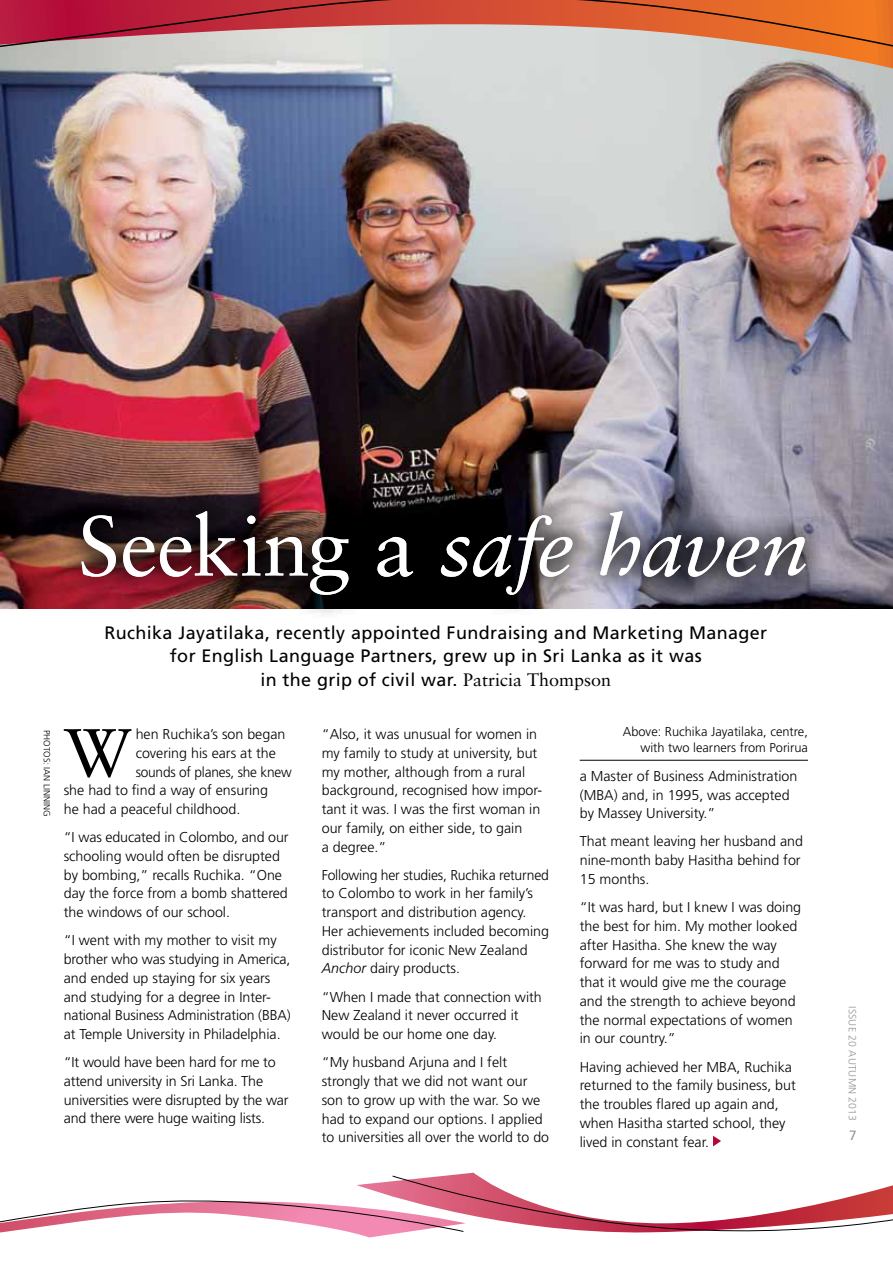
<style>
.page{position:relative;width:893px;height:1263px;background:#fff}
.page>*{position:absolute;margin:0;border:0;box-sizing:border-box;transform-origin:0 0}
.t1{font:italic 84.6px "Sabon MC";letter-spacing:-.025em;color:#fff}
.t2{font:67.95px "Sabon MC";color:#000}
.t3{font:18px/23.2px "Frutiger";letter-spacing:.02em;color:#000;text-align:center}
.t4{font:300 14.25px/18.8px "Frutiger";color:#000}
.t5{font:300 14.25px "Frutiger";color:#000;scale:.96 1}
.t6{font:13.5px "Frutiger";color:#939598}
.t7{font:300 12.9px/17px "Frutiger";color:#000;text-align:right}
.t8{font:300 10.5px "Frutiger";letter-spacing:.02em;color:#939598}
.t9{font:300 9px "Frutiger";color:#000}
.s1{font-style:normal}
.s2{font-family:"Sabon MC"}
.s3{font-style:italic}
</style>
<div class="page">
<svg style="left:464px;top:1173px;width:429px;height:60px"></svg>
<svg style="left:0;top:1173px;width:464px;height:65px"></svg>
<img style="left:1px;top:187px;width:892px;height:421px">
<img style="left:59px;top:489px;width:769px;height:124px">
<svg style="left:713px;top:1136px;width:8px;height:10px"></svg>
<img style="left:0;top:0;width:893px;height:187px">
<hr style="left:580px;top:760px;width:228px;height:1px;background:#000">
<h1 class="t1" style="left:78px;top:497px;width:732px"><span class="s1">Seeking a</span> saƒe haven</h1>
<p class="t3" style="left:104px;top:621px;width:664px">Ruchika Jayatilaka, recently appointed Fundraising and Marketing Manager for English Language Partners, grew up in Sri Lanka as it was<br>in the grip of civil war. <span class="s2">Patricia Thompson</span></p>
<p class="t9" style="left:52px;top:730px;width:88px;rotate:90deg">Photos: Ian Linning</p>
<p class="t7" style="left:623px;top:723px;width:187px">Above: Ruchika Jayatilaka, centre, with two learners from Porirua</p>
<p class="t4" style="left:322px;top:725px;width:222px">“Also, it was unusual for women in my family to study at university, but my mother, although from a rural background, recognised how impor&shy;tant it was. I was the first woman in our family, on either side, to gain<br>a degree.”</p>
<p class="t4" style="left:322px;top:865px;width:229px">Following her studies, Ruchika returned to Colombo to work in her family’s transport and distribution agency.<br>Her achievements included becoming distributor for iconic New Zealand <span class="s3">Anchor</span> dairy products.</p>
<p class="t4" style="left:322px;top:987px;width:222px">“When I made that connection with<br>New Zealand it never occurred it would be our home one day.</p>
<p class="t4" style="left:322px;top:1053px;width:229px">“My husband Arjuna and I felt strongly that we did not want our son to grow up with the war. So we had to expand our options. I applied to universities all over the world to do</p>
<h2 class="t2" style="left:64px;top:712px;width:69px">W</h2>
<p class="t4" style="left:136px;top:725px;width:151px">hen Ruchika’s son began</p>
<p class="t4" style="left:136px;top:743px;width:142px">covering his ears at the</p>
<p class="t5" style="left:136px;top:763px;width:164px">sounds of planes, she knew</p>
<p class="t4" style="left:64px;top:781px;width:206px">she had to find a way of ensuring</p>
<p class="t4" style="left:64px;top:800px;width:178px">he had a peaceful childhood.</p>
<p class="t4" style="left:64px;top:828px;width:226px">“I was educated in Colombo, and our schooling would often be disrupted by bombing,” recalls Ruchika. “One day the force from a bomb shattered the windows of our school.</p>
<p class="t4" style="left:64px;top:931px;width:228px">“I went with my mother to visit my brother who was studying in America, and ended up staying for six years and studying for a degree in Inter&shy;national Business Administration (BBA) at Temple U niversity in Philadelphia.</p>
<p class="t4" style="left:64px;top:1053px;width:226px">“It would have been hard for me to attend university in Sri Lanka. The universities were disrupted by the war and there were huge waiting lists.</p>
<p class="t4" style="left:580px;top:766px;width:219px">a Master of Business Administration (M BA) and, in 1995, was accepted by M assey U niversity.”</p>
<p class="t4" style="left:580px;top:832px;width:225px">That meant leaving her husband and nine-month baby Hasitha behind for<br>15 months.</p>
<p class="t4" style="left:580px;top:898px;width:223px">“It was hard, but I knew I was doing the best for him. My mother looked after Hasitha. She knew the way forward for me was to study and that it would give me the courage and the strength to achieve beyond the normal expectations of women in our country.”</p>
<p class="t4" style="left:580px;top:1057px;width:218px">Having achieved her M BA, Ruchika returned to the family business, but the troubles flared up again and, when Hasitha started school, they lived in constant fear.</p>
<p class="t8" style="left:858px;top:1006px;width:116px;rotate:90deg">Issue 20 Autumn 2013</p>
<p class="t6" style="left:849px;top:1127px;width:9px">7</p>
</div>
